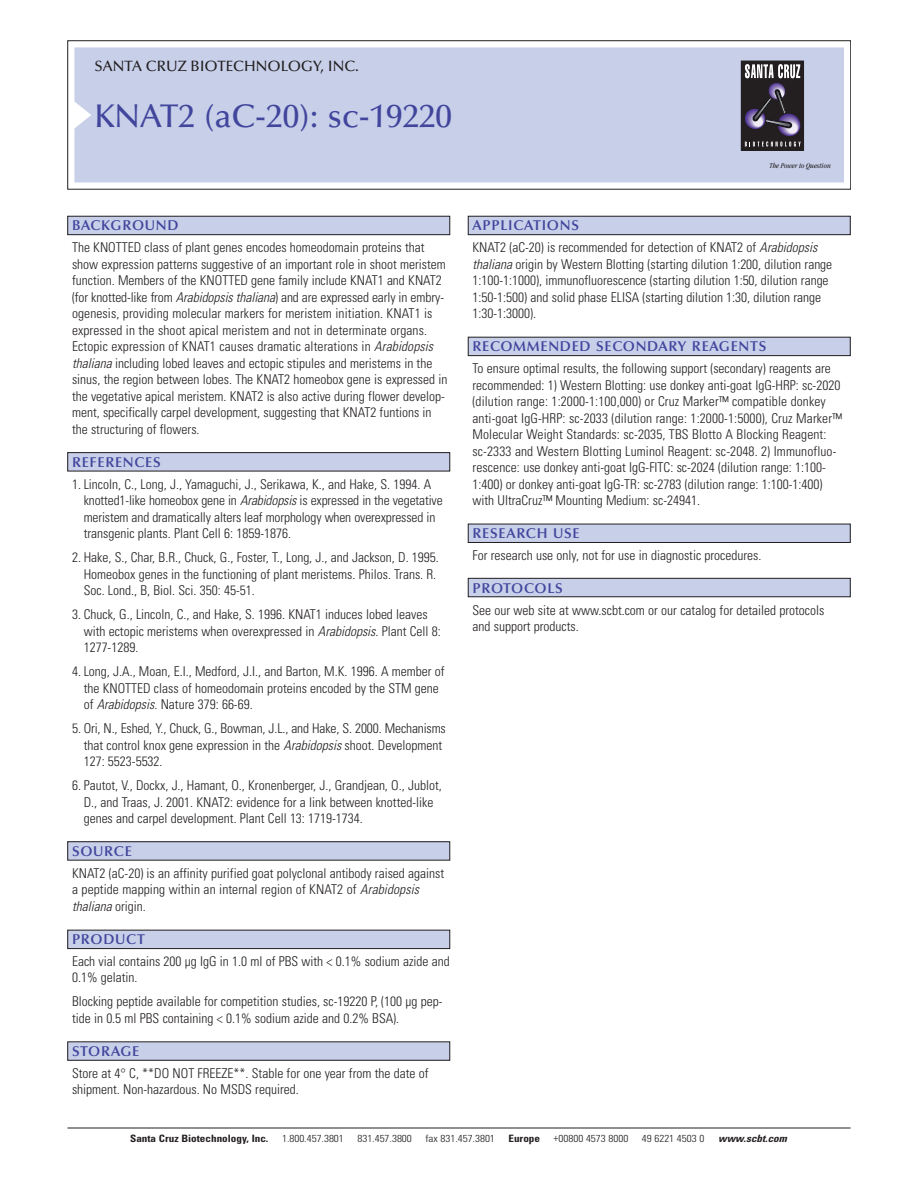
<style>
.page{position:relative;width:918px;height:1188px;background:#fff}
.page>*{position:absolute;margin:0;border:0;box-sizing:border-box;transform-origin:0 0}
.t1{font:500 33px "Optima";color:#41459c}
.t2{font:500 15px "Optima";color:#231f20}
.t3{font:600 14.25px "Optima";letter-spacing:.05em;color:#41459c}
.t4{font:300 condensed 13.5px/16.5px "Univers";color:#231f20}
.t5{font:300 condensed 10.2px "Univers";color:#231f20;scale:1.1 1}
.t6{font:700 condensed 10.2px "Univers";color:#231f20;scale:1.1 1}
.t7{font:italic 700 condensed 10.2px "Univers";color:#231f20;scale:1.1 1}
.t8{font:italic condensed 7.5px "Garamond";color:#231f20}
.s1{font-style:italic}
</style>
<div class="page">
<div style="left:74px;top:47px;width:770px;height:135px;background:#c7cfe9"></div>
<div style="left:741px;top:61px;width:62px;height:89px;background:#231f20"></div>
<div style="left:741px;top:61px;width:63px;height:90px;border:1px solid #231f20"></div>
<svg style="left:741px;top:64px;width:64px;height:83px"></svg>
<hr style="left:68px;top:1128px;width:782px;height:1px;background:#231f20">
<div style="left:468px;top:578px;width:382px;height:19px;background:#c7cfe9"></div>
<div style="left:468px;top:578px;width:382px;height:19px;border:1px solid #231f20"></div>
<div style="left:468px;top:337px;width:382px;height:19px;background:#c7cfe9"></div>
<div style="left:468px;top:337px;width:382px;height:19px;border:1px solid #231f20"></div>
<div style="left:468px;top:524px;width:382px;height:18px;background:#c7cfe9"></div>
<div style="left:468px;top:524px;width:382px;height:19px;border:1px solid #231f20"></div>
<div style="left:468px;top:216px;width:382px;height:19px;background:#c7cfe9"></div>
<div style="left:468px;top:216px;width:382px;height:19px;border:1px solid #231f20"></div>
<div style="left:68px;top:216px;width:382px;height:19px;background:#c7cfe9"></div>
<div style="left:68px;top:216px;width:382px;height:19px;border:1px solid #231f20"></div>
<div style="left:68px;top:453px;width:382px;height:18px;background:#c7cfe9"></div>
<div style="left:68px;top:452px;width:382px;height:19px;border:1px solid #231f20"></div>
<div style="left:68px;top:842px;width:382px;height:18px;background:#c7cfe9"></div>
<div style="left:68px;top:841px;width:382px;height:19px;border:1px solid #231f20"></div>
<div style="left:68px;top:930px;width:382px;height:19px;background:#c7cfe9"></div>
<div style="left:68px;top:930px;width:382px;height:19px;border:1px solid #231f20"></div>
<div style="left:68px;top:1042px;width:382px;height:18px;background:#c7cfe9"></div>
<p class="t2" style="left:94px;top:60px;width:266px">SANTA CRUZ BIOTECHNOLOGY, INC.</p>
<h1 class="t1" style="left:94px;top:103px;width:359px">KNAT2 (aC-20): sc-19220</h1>
<p class="t3" style="left:72px;top:220px;width:108px">BACKGROUND</p>
<p class="t4" style="left:72px;top:241px;width:377px">The KNOTTED class of plant genes encodes homeodomain proteins that show expression patterns suggestive of an important role in shoot meristem function. Members of the KNOTTED gene family include KNAT1 and KNAT2 (for knotted-like from <span class="s1">Arabidopsis thaliana</span>) and are expressed early in embry&shy;ogenesis, providing molecular markers for meristem initiation. KNAT1 is expressed in the shoot apical meristem and not in determinate organs.<br>Ectopic expression of KNAT1 causes dramatic alterations in <span class="s1">Arabidopsis thaliana</span>including lobed leaves and ectopic stipules and meristems in the sinus, the region between lobes. The KNAT2 homeobox gene is expressed in the vegetative apical meristem. KNAT2 is also active during flower develop&shy;ment, specifically carpel development, suggesting that KNAT2 funtions in the structuring of flowers.</p>
<p class="t3" style="left:72px;top:456px;width:90px">REFERENCES</p>
<p class="t4" style="left:84px;top:477px;width:360px;text-indent:-12px">1. Lincoln, C., Long, J., Yamaguchi, J., Serikawa, K., and Hake, S. 1994. A knotted1-like homeobox gene in <span class="s1">Arabidopsis</span>is expressed in the vegetative meristem and dramatically alters leaf morphology when overexpressed in transgenic plants. Plant Cell 6: 1859-1876.</p>
<p class="t4" style="left:84px;top:550px;width:357px;text-indent:-12px">2. Hake, S., Char, B.R., Chuck, G., Foster, T., Long, J., and Jackson, D. 1995.<br>Homeobox genes in the functioning of plant meristems. Philos. Trans. R.<br>Soc. Lond., B, Biol. Sci. 350: 45-51.</p>
<p class="t4" style="left:84px;top:607px;width:359px;text-indent:-12px">3. Chuck, G., Lincoln, C., and Hake, S. 1996. KNAT1 induces lobed leaves with ectopic meristems when overexpressed in <span class="s1">Arabidopsis</span>. Plant Cell 8:<br>1277-1289.</p>
<p class="t4" style="left:84px;top:664px;width:362px;text-indent:-12px">4. Long, J.A., Moan, E.I., Medford, J.I., and Barton, M.K. 1996. A member of the KNOTTED class of homeodomain proteins encoded by the STM gene of <span class="s1">Arabidopsis</span>. Nature 379: 66-69.</p>
<p class="t4" style="left:84px;top:721px;width:364px;text-indent:-12px">5. Ori, N., Eshed, Y., Chuck, G., Bowman, J.L., and Hake, S. 2000. Mechanisms that control knox gene expression in the <span class="s1">Arabidopsis</span>shoot. Development<br>127: 5523-5532.</p>
<p class="t4" style="left:84px;top:778px;width:360px;text-indent:-12px">6. Pautot, V., Dockx, J., Hamant, O., Kronenberger, J., Grandjean, O., Jublot,<br>D., and Traas, J. 2001. KNAT2: evidence for a link between knotted-like genes and carpel development. Plant Cell 13: 1719-1734.</p>
<p class="t3" style="left:72px;top:845px;width:61px">SOURCE</p>
<p class="t4" style="left:72px;top:866px;width:374px">KNAT2 (aC-20) is an affinity purified goat polyclonal antibody raised against a peptide mapping within an internal region of KNAT2 of <span class="s1">Arabidopsis thaliana</span> origin.</p>
<p class="t3" style="left:72px;top:933px;width:74px">PRODUCT</p>
<p class="t4" style="left:72px;top:954px;width:379px">Each vial contains 200 µg IgG in 1.0 ml of PBS with &lt; 0.1% sodium azide and<br>0.1% gelatin.</p>
<p class="t4" style="left:72px;top:995px;width:372px">Blocking peptide available for competition studies, sc-19220 P, (100 µg pep&shy;tide in 0.5 ml PBS containing &lt; 0.1% sodium azide and 0.2% BSA).</p>
<p class="t3" style="left:72px;top:1045px;width:69px">STORAGE</p>
<p class="t4" style="left:72px;top:1066px;width:358px">Store at 4° C, **DO NOT FREEZE**. Stable for one year from the date of shipment. Non-hazardous. No MSDS required.</p>
<p class="t8" style="left:769px;top:163px;width:63px">The Power to Question</p>
<p class="t3" style="left:473px;top:220px;width:108px">APPLICATIONS</p>
<p class="t4" style="left:473px;top:241px;width:361px">KNAT2 (aC-20) is recommended for detection of KNAT2 of <span class="s1">Arabidopsis thaliana</span>origin by Western Blotting (starting dilution 1:200, dilution range 1:100-1:1000), immunofluorescence (starting dilution 1:50, dilution range 1:50-1:500) and solid phase ELISA (starting dilution 1:30, dilution range 1:30-1:3000).</p>
<p class="t3" style="left:473px;top:340px;width:295px">RECOMMENDED SECONDARY REAGENTS</p>
<p class="t4" style="left:473px;top:361px;width:371px">To ensure optimal results, the following support (secondary) reagents are recommended: 1) Western Blotting: use donkey anti-goat IgG-HRP: sc-2020 (dilution range: 1:2000-1:100,000) or Cruz Marker™ compatible donkey anti-goat IgG-HRP: sc-2033 (dilution range: 1:2000-1:5000), Cruz Marker™ Molecular Weight Standards: sc-2035, TBS Blotto A Blocking Reagent: sc-2333 and Western Blotting Luminol Reagent: sc-2048. 2) Immunofluo&shy;rescence: use donkey anti-goat IgG-FITC: sc-2024 (dilution range: 1:100- 1:400) or donkey anti-goat IgG-TR: sc-2783 (dilution range: 1:100-1:400) with UltraCruz™ Mounting Medium: sc-24941.</p>
<p class="t3" style="left:473px;top:527px;width:109px">RESEARCH USE</p>
<p class="t4" style="left:473px;top:548px;width:290px">For research use only, not for use in diagnostic procedures.</p>
<p class="t3" style="left:473px;top:582px;width:92px">PROTOCOLS</p>
<p class="t4" style="left:473px;top:603px;width:353px">See our web site at www.scbt.com or our catalog for detailed protocols and support products.</p>
<p class="t6" style="left:130px;top:1135px;width:127px">Santa Cruz Biotechnology, Inc.</p>
<p class="t5" style="left:282px;top:1135px;width:58px">1.800.457.3801</p>
<p class="t5" style="left:357px;top:1135px;width:51px">831.457.3800</p>
<p class="t5" style="left:425px;top:1135px;width:65px">fax 831.457.3801</p>
<p class="t6" style="left:508px;top:1135px;width:30px">Europe</p>
<p class="t5" style="left:554px;top:1135px;width:69px">+00800 4573 8000</p>
<p class="t5" style="left:642px;top:1135px;width:58px">49 6221 4503 0</p>
<p class="t7" style="left:718px;top:1135px;width:66px">www.scbt.com</p>
</div>
